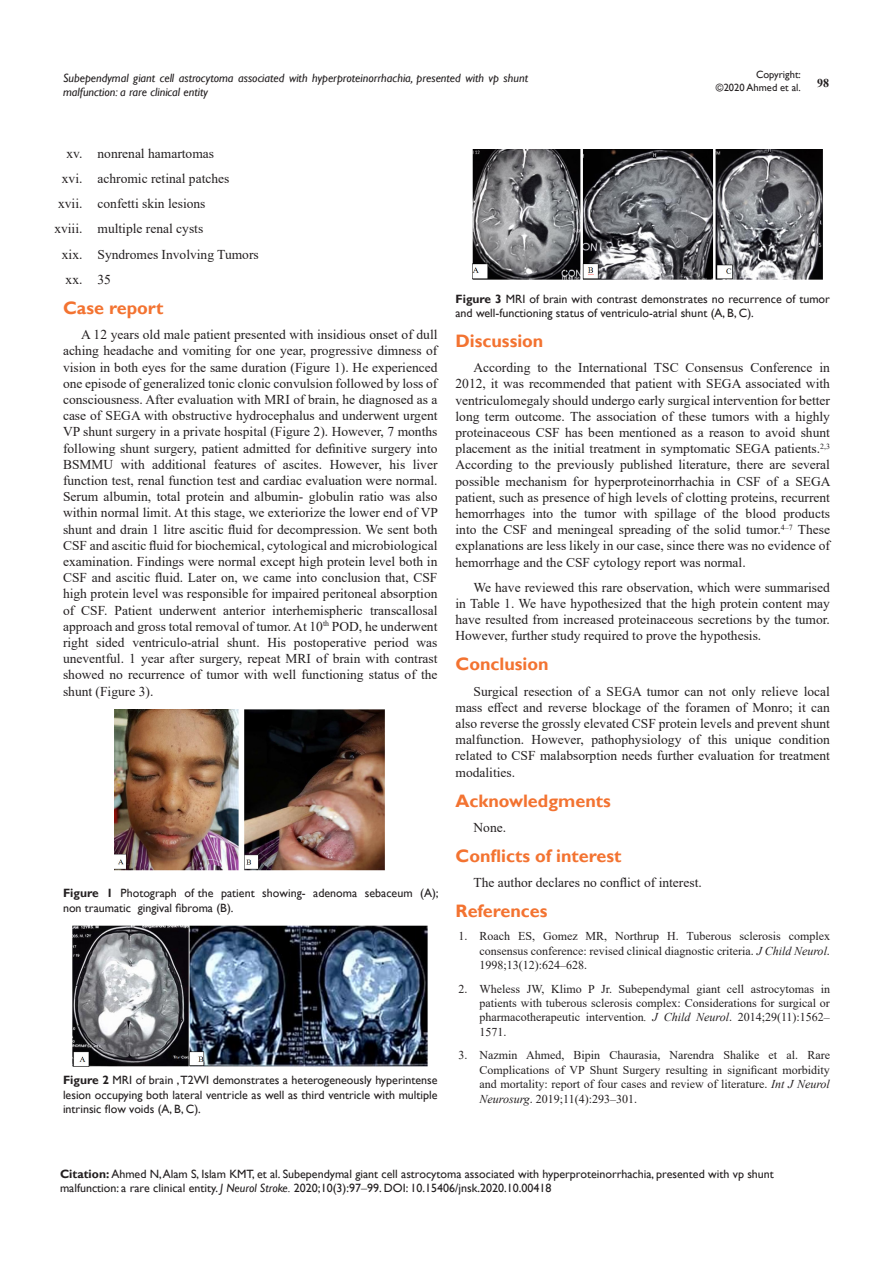
<style>
.page{position:relative;width:893px;height:1263px;background:#fff}
.page>*{position:absolute;margin:0;border:0;box-sizing:border-box;transform-origin:0 0}
.t1{font:700 18px "Gill Sans";color:#f37331}
.t2{font:13.5px/16.2px "Times New Roman";color:#231f20;text-align:justify}
.Citation{font:12px/14.4px "Gill Sans";color:#231f20}
.t3{font:12px/14.4px "Times New Roman";color:#231f20;text-align:justify}
.t4{font:italic 12px/14.4px "Gill Sans";color:#231f20}
.t5{font:700 12px "Times New Roman";color:#231f20}
.t6{font:10.5px/12.6px "Gill Sans";color:#231f20;text-align:right}
.s1{font-weight:700}
.s2{font-style:italic}
.s3{font-family:"Times New Roman"}
</style>
<div class="page">
<img style="left:115px;top:710px;width:270px;height:160px">
<img style="left:72px;top:925px;width:356px;height:142px">
<img style="left:472px;top:149px;width:351px;height:131px">
<p class="t6" style="left:716px;top:69px;width:86px">Copyright:<br>©2020 Ahmed et al.</p>
<p class="t4" style="left:63px;top:71px;width:467px">Subependymal giant cell astrocytoma associated with hyperproteinorrhachia, presented with vp shunt malfunction: a rare clinical entity</p>
<p class="t5" style="left:817px;top:75px;width:13px">98</p>
<p class="t2" style="left:67px;top:145px;width:149px">xv. nonrenal hamartomas</p>
<p class="t2" style="left:62px;top:170px;width:169px">xvi. achromic retinal patches</p>
<p class="t2" style="left:58px;top:195px;width:149px">xvii. confetti skin lesions</p>
<p class="t2" style="left:54px;top:220px;width:150px">xviii. multiple renal cysts</p>
<p class="t2" style="left:62px;top:246px;width:198px">xix. Syndromes Involving Tumors</p>
<p class="t2" style="left:66px;top:271px;width:47px">xx. 35</p>
<p class="t1" style="left:63px;top:297px;width:102px">Case report</p>
<p class="t2" style="left:63px;top:326px;width:376px;text-indent:18px">A 12 years old male patient presented with insidious onset of dull aching headache and vomiting for one year, progressive dimness of vision in both eyes for the same duration (Figure 1). He experienced one episode of generalized tonic clonic convulsion followed by loss of consciousness. After evaluation with MRI of brain, he diagnosed as a case of SEGA with obstructive hydrocephalus and underwent urgent VP shunt surgery in a private hospital (Figure 2). However, 7 months following shunt surgery, patient admitted for definitive surgery into BSMMU with additional features of ascites. However, his liver function test, renal function test and cardiac evaluation were normal.<br>Serum albumin, total protein and albumin- globulin ratio was also within normal limit. At this stage, we exteriorize the lower end of VP shunt and drain 1 litre ascitic fluid for decompression. We sent both CSF and ascitic fluid for biochemical, cytological and microbiological examination. Findings were normal except high protein level both in CSF and ascitic fluid. Later on, we came into conclusion that, CSF high protein level was responsible for impaired peritoneal absorption of CSF. Patient underwent anterior interhemispheric transcallosal approach and gross total removal of tumor. At 10<sup>th</sup> POD, he underwent right sided ventriculo-atrial shunt. His postoperative period was uneventful. 1 year after surgery, repeat MRI of brain with contrast showed no recurrence of tumor with well functioning status of the shunt (Figure 3).</p>
<p class="Citation" style="left:63px;top:886px;width:377px"><span class="s1">Figure 1</span> Photograph of the patient showing- adenoma sebaceum (A); non traumatic gingival fibroma (B).</p>
<p class="Citation" style="left:63px;top:1073px;width:376px;text-align:justify"><span class="s1">Figure 2</span> MRI of brain , T2WI demonstrates a heterogeneously hyperintense lesion occupying both lateral ventricle as well as third ventricle with multiple intrinsic flow voids (A, B, C).</p>
<p class="Citation" style="left:455px;top:292px;width:376px"><span class="s1">Figure 3</span> MRI of brain with contrast demonstrates no recurrence of tumor and well-functioning status of ventriculo-atrial shunt (A, B, C).</p>
<p class="t1" style="left:455px;top:330px;width:89px">Discussion</p>
<p class="t2" style="left:455px;top:359px;width:377px;text-indent:18px">According to the International TSC Consensus Conference in 2012, it was recommended that patient with SEGA associated with ventriculomegaly should undergo early surgical intervention for better long term outcome. The association of these tumors with a highly proteinaceous CSF has been mentioned as a reason to avoid shunt placement as the initial treatment in symptomatic SEGA patients.<sup>2,3<br></sup>According to the previously published literature, there are several possible mechanism for hyperproteinorrhachia in CSF of a SEGA patient, such as presence of high levels of clotting proteins, recurrent hemorrhages into the tumor with spillage of the blood products into the CSF and meningeal spreading of the solid tumor.<sup>4–7</sup> These explanations are less likely in our case, since there was no evidence of hemorrhage and the CSF cytology report was normal.</p>
<p class="t2" style="left:455px;top:579px;width:376px;text-indent:18px">We have reviewed this rare observation, which were summarised in Table 1. We have hypothesized that the high protein content may have resulted from increased proteinaceous secretions by the tumor.<br>However, further study required to prove the hypothesis.</p>
<p class="t1" style="left:455px;top:653px;width:95px">Conclusion</p>
<p class="t2" style="left:455px;top:683px;width:376px;text-indent:18px">Surgical resection of a SEGA tumor can not only relieve local mass effect and reverse blockage of the foramen of Monro; it can also reverse the grossly elevated CSF protein levels and prevent shunt malfunction. However, pathophysiology of this unique condition related to CSF malabsorption needs further evaluation for treatment modalities.</p>
<p class="t1" style="left:455px;top:790px;width:157px">Acknowledgments</p>
<p class="t2" style="left:473px;top:819px;width:34px">None.</p>
<p class="t1" style="left:455px;top:845px;width:168px">Conflicts of interest</p>
<p class="t2" style="left:473px;top:874px;width:230px">The author declares no conflict of interest.</p>
<p class="t1" style="left:455px;top:900px;width:94px">References</p>
<p class="t3" style="left:479px;top:929px;width:352px;text-indent:-21px">1. Roach ES, Gomez MR, Northrup H. Tuberous sclerosis complex consensus conference: revised clinical diagnostic criteria. <span class="s2">J Child Neurol</span>.<br>1998;13(12):624–628.</p>
<p class="t3" style="left:479px;top:981px;width:352px;text-indent:-21px">2. Wheless JW, Klimo P Jr. Subependymal giant cell astrocytomas in patients with tuberous sclerosis complex: Considerations for surgical or pharmacotherapeutic intervention<span class="s2">. J Child Neurol</span>. 2014;29(11):1562– 1571.</p>
<p class="t3" style="left:479px;top:1048px;width:352px;text-indent:-21px">3. Nazmin Ahmed, Bipin Chaurasia, Narendra Shalike et al. Rare Complications of VP Shunt Surgery resulting in significant morbidity and mortality: report of four cases and review of literature. <span class="s2">Int J Neurol Neurosurg</span>. 2019;11(4):293–301.</p>
<p class="Citation" style="left:60px;top:1167px;width:715px"><span class="s1">Citation:</span> Ahmed N, Alam S, Islam KMT, et al. Subependymal giant cell astrocytoma associated with hyperproteinorrhachia, presented with vp shunt malfunction: a rare clinical entity. <span class="s2">J Neurol Stroke.</span> 2020;10(3):97<span class="s3">‒</span>99. DOI: 10.15406/jnsk.2020.10.00418</p>
</div>
